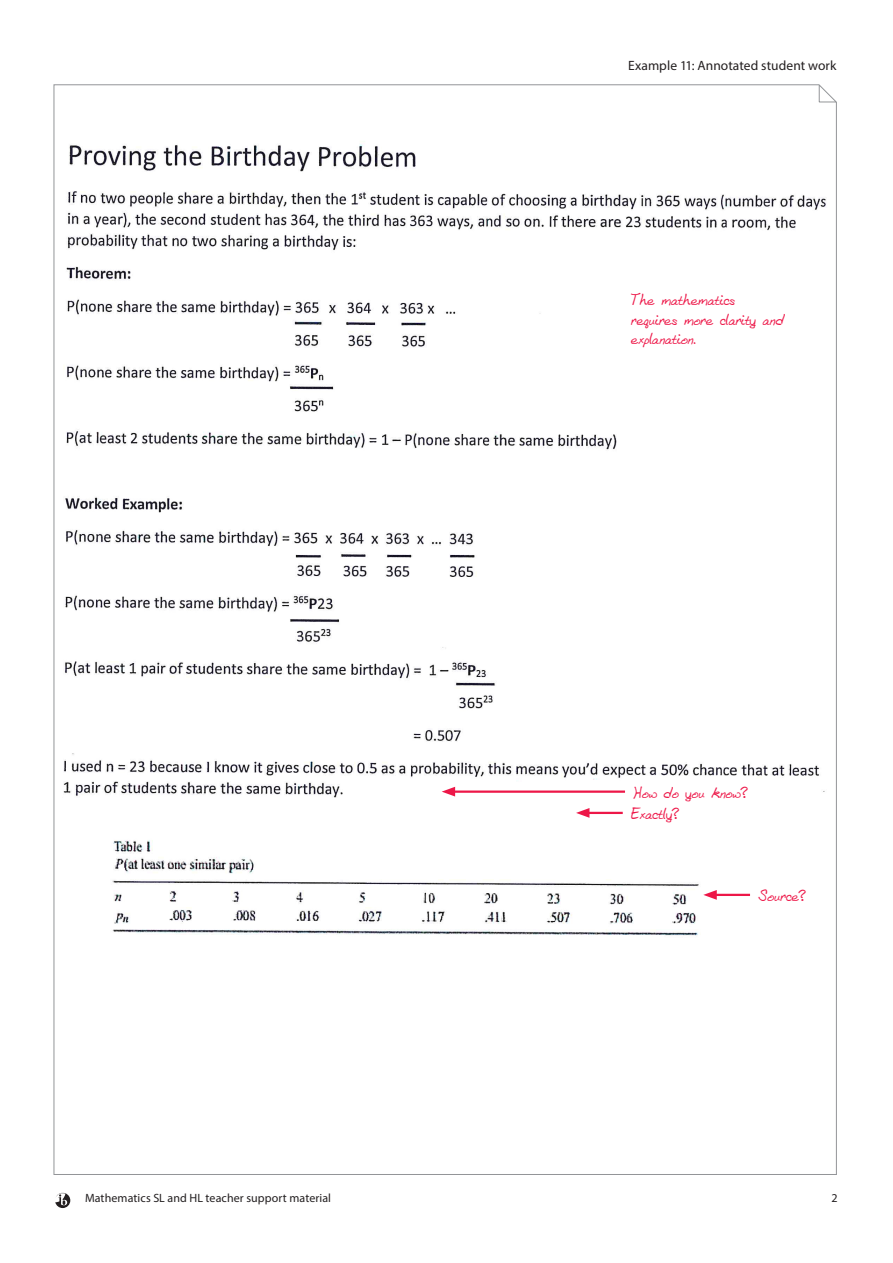
<style>
.page{position:relative;width:893px;height:1263px;background:#fff}
.page>*{position:absolute;margin:0;border:0;box-sizing:border-box;transform-origin:0 0}
.Annotation{font:16.5px/19.5px "Beth Hand";color:#ed1748}
.t1{font:13.5px "Myriad Pro";letter-spacing:.005em;color:#231f20}
.t2{font:12px "Myriad Pro";letter-spacing:.005em;color:#231f20}
</style>
<div class="page">
<svg style="left:816px;top:84px;width:21px;height:21px"></svg>
<svg style="left:55px;top:1192px;width:15px;height:16px"></svg>
<img style="left:63px;top:144px;width:763px;height:792px">
<hr style="left:451px;top:790px;width:174px;height:3px;background:#ed1748">
<svg style="left:442px;top:787px;width:13px;height:9px"></svg>
<hr style="left:713px;top:894px;width:37px;height:2px;background:#ed1748">
<svg style="left:703px;top:890px;width:14px;height:10px"></svg>
<hr style="left:585px;top:812px;width:38px;height:2px;background:#ed1748">
<svg style="left:576px;top:808px;width:13px;height:10px"></svg>
<p class="t1" style="left:628px;top:58px;width:210px">Example 11: Annotated student work</p>
<p class="Annotation" style="left:631px;top:290px;width:155px">The mathematics<br>requires more clarity and explanation.</p>
<p class="Annotation" style="left:633px;top:783px;width:116px">How do you know?</p>
<p class="Annotation" style="left:631px;top:805px;width:50px">Exactly?</p>
<p class="Annotation" style="left:758px;top:887px;width:49px">Source?</p>
<p class="t2" style="left:85px;top:1190px;width:248px">Mathematics SL and HL teacher support material</p>
<p class="t2" style="left:831px;top:1190px;width:8px">2</p>
</div>
